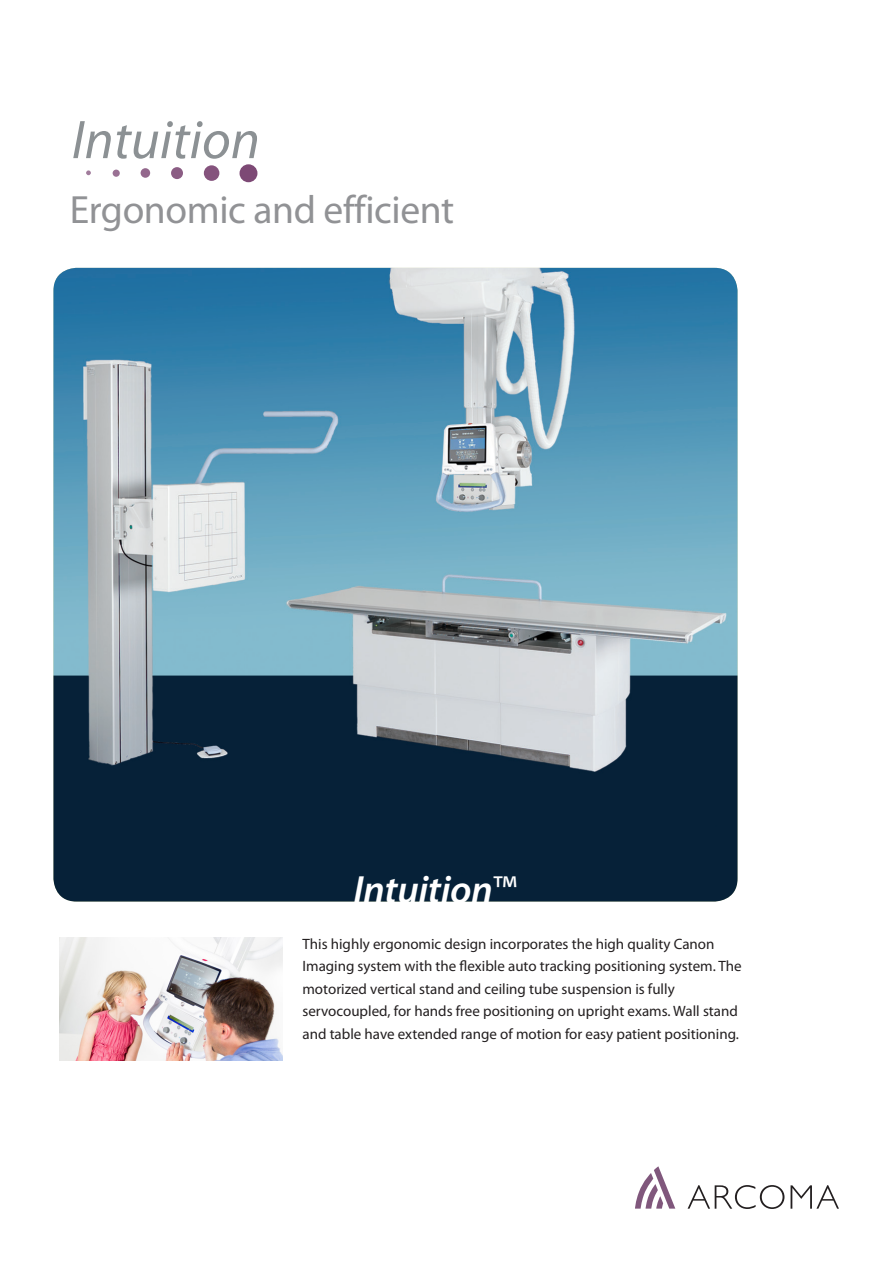
<style>
.page{position:relative;width:893px;height:1263px;background:#fff}
.page>*{position:absolute;margin:0;border:0;box-sizing:border-box;transform-origin:0 0}
.t1{font:italic 54.9px "Myriad Pro";color:#8c9194}
.t2{font:39.6px "Myriad Pro";letter-spacing:-.01em;color:#919295}
.t3{font:italic 600 39.6px "Myriad Pro";letter-spacing:-.01em;color:#fff}
.t4{font:15px/22.5px "Myriad Pro";color:#231f20}
.s1{font-weight:400;font-style:normal}
</style>
<div class="page">
<img style="left:53px;top:268px;width:684px;height:633px">
<img style="left:59px;top:937px;width:223px;height:123px">
<svg style="left:635px;top:1166px;width:40px;height:42px"></svg>
<svg style="left:688px;top:1185px;width:96px;height:24px"></svg>
<svg style="left:790px;top:1185px;width:49px;height:24px"></svg>
<svg style="left:86px;top:170px;width:5px;height:5px"></svg>
<div style="left:113px;top:170px;width:7px;height:7px;background:#9a7194;border-radius:50%"></div>
<svg style="left:141px;top:168px;width:9px;height:10px"></svg>
<svg style="left:171px;top:167px;width:12px;height:12px"></svg>
<svg style="left:204px;top:165px;width:15px;height:16px"></svg>
<div style="left:240px;top:164px;width:17px;height:18px;background:#7d4975;border-radius:50%"></div>
<p class="t1" style="left:72px;top:110px;width:190px">Intuition</p>
<p class="t2" style="left:70px;top:186px;width:386px">Ergonomic and efficient</p>
<p class="t3" style="left:353px;top:864px;width:165px">Intuition<span class="s1">™</span></p>
<p class="t4" style="left:302px;top:932px;width:441px">This highly ergonomic design incorporates the high quality Canon Imaging system with the flexible auto tracking positioning system. The motorized vertical stand and ceiling tube suspension is fully servocoupled, for hands free positioning on upright exams. Wall stand and table have extended range of motion for easy patient positioning.</p>
</div>
